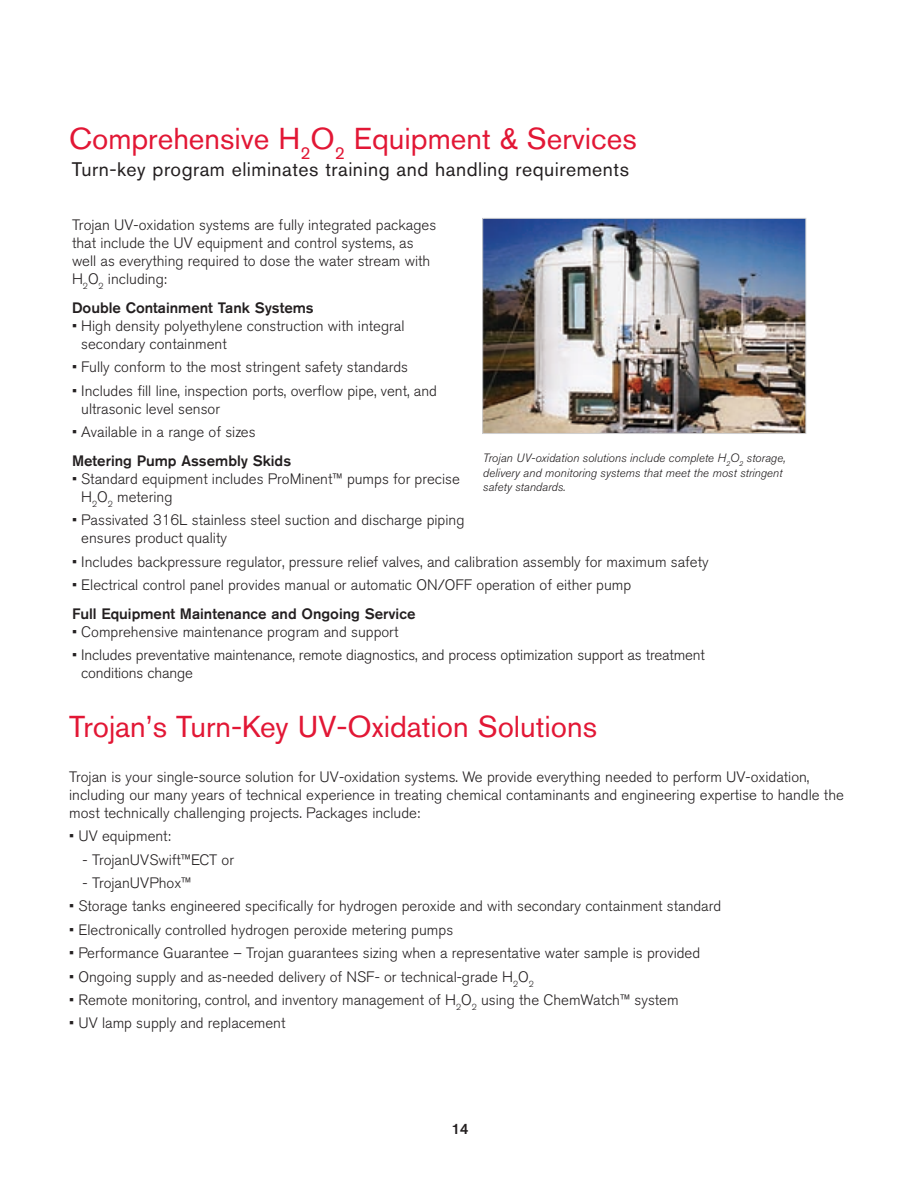
<style>
.page{position:relative;width:918px;height:1188px;background:#fff}
.page>*{position:absolute;margin:0;border:0;box-sizing:border-box;transform-origin:0 0}
.t1{font:30px "Akzidenz Grotesk BQ";color:#e21735}
.t2{font:19.5px "Akzidenz Grotesk BQ";letter-spacing:.025em;color:#231f20}
.t3{font:300 15px/18px "Akzidenz Grotesk BQ";color:#231f20}
.t4{font:500 15px "Akzidenz Grotesk BQ";color:#231f20}
.t5{font:italic 300 12px/14.4px "Akzidenz Grotesk BQ";color:#231f20}
</style>
<div class="page">
<img style="left:484px;top:220px;width:320px;height:212px">
<div style="left:482px;top:218px;width:324px;height:216px;border:1px solid #d0d1d3"></div>
<h1 class="t1" style="left:69px;top:121px;width:569px">Comprehensive H<sub>2</sub>O<sub>2</sub> Equipment &amp; Services</h1>
<h2 class="t2" style="left:72px;top:157px;width:559px">Turn-key program eliminates training and handling requirements</h2>
<p class="t3" style="left:72px;top:216px;width:366px">Trojan UV-oxidation systems are fully integrated packages that include the UV equipment and control systems, as well as everything required to dose the water stream with H<sub>2</sub>O<sub>2</sub> including:</p>
<p class="t4" style="left:72px;top:299px;width:243px">Double Containment Tank Systems</p>
<p class="t3" style="left:81px;top:317px;width:325px;text-indent:-9px">• High density polyethylene construction with integral secondary containment</p>
<p class="t3" style="left:72px;top:358px;width:338px">• Fully conform to the most stringent safety standards</p>
<p class="t3" style="left:81px;top:382px;width:357px;text-indent:-9px">• Includes fill line, inspection ports, overflow pipe, vent, and ultrasonic level sensor</p>
<p class="t3" style="left:72px;top:423px;width:185px">• Available in a range of sizes</p>
<p class="t4" style="left:72px;top:452px;width:221px">Metering Pump Assembly Skids</p>
<p class="t3" style="left:81px;top:470px;width:380px;text-indent:-9px">• Standard equipment includes ProMinent™ pumps for precise<br>H<sub>2</sub>O<sub>2</sub> metering</p>
<p class="t3" style="left:81px;top:511px;width:385px;text-indent:-9px">• Passivated 316L stainless steel suction and discharge piping ensures product quality</p>
<p class="t3" style="left:72px;top:553px;width:638px">• Includes backpressure regulator, pressure relief valves, and calibration assembly for maximum safety</p>
<p class="t3" style="left:72px;top:576px;width:561px">• Electrical control panel provides manual or automatic ON/OFF operation of either pump</p>
<p class="t4" style="left:72px;top:605px;width:345px">Full Equipment Maintenance and Ongoing Service</p>
<p class="t3" style="left:72px;top:623px;width:328px">• Comprehensive maintenance program and support</p>
<p class="t3" style="left:81px;top:646px;width:625px;text-indent:-9px">• Includes preventative maintenance, remote diagnostics, and process optimization support as treatment conditions change</p>
<p class="t5" style="left:483px;top:451px;width:304px">Trojan UV-oxidation solutions include complete H<sub>2</sub>O<sub>2</sub> storage, delivery and monitoring systems that meet the most stringent safety standards.</p>
<h1 class="t1" style="left:69px;top:709px;width:529px">Trojan’s Turn-Key UV-Oxidation Solutions</h1>
<p class="t3" style="left:69px;top:768px;width:776px">Trojan is your single-source solution for UV-oxidation systems. We provide everything needed to perform UV-oxidation, including our many years of technical experience in treating chemical contaminants and engineering expertise to handle the most technically challenging projects. Packages include:</p>
<p class="t3" style="left:69px;top:827px;width:103px">• UV equipment:</p>
<p class="t3" style="left:83px;top:851px;width:153px">- TrojanUVSwift™ECT or</p>
<p class="t3" style="left:83px;top:874px;width:110px">- TrojanUVPhox™</p>
<p class="t3" style="left:69px;top:898px;width:654px">• Storage tanks engineered specifically for hydrogen peroxide and with secondary containment standard</p>
<p class="t3" style="left:69px;top:921px;width:386px">• Electronically controlled hydrogen peroxide metering pumps</p>
<p class="t3" style="left:69px;top:944px;width:633px">• Performance Guarantee – Trojan guarantees sizing when a representative water sample is provided</p>
<p class="t3" style="left:69px;top:968px;width:466px">• Ongoing supply and as-needed delivery of NSF- or technical-grade H<sub>2</sub>O<sub>2</sub></p>
<p class="t3" style="left:69px;top:991px;width:611px">• Remote monitoring, control, and inventory management of H<sub>2</sub>O<sub>2</sub> using the ChemWatch™ system</p>
<p class="t3" style="left:69px;top:1015px;width:218px">• UV lamp supply and replacement</p>
<p class="t4" style="left:452px;top:1119px;width:18px">14</p>
</div>
